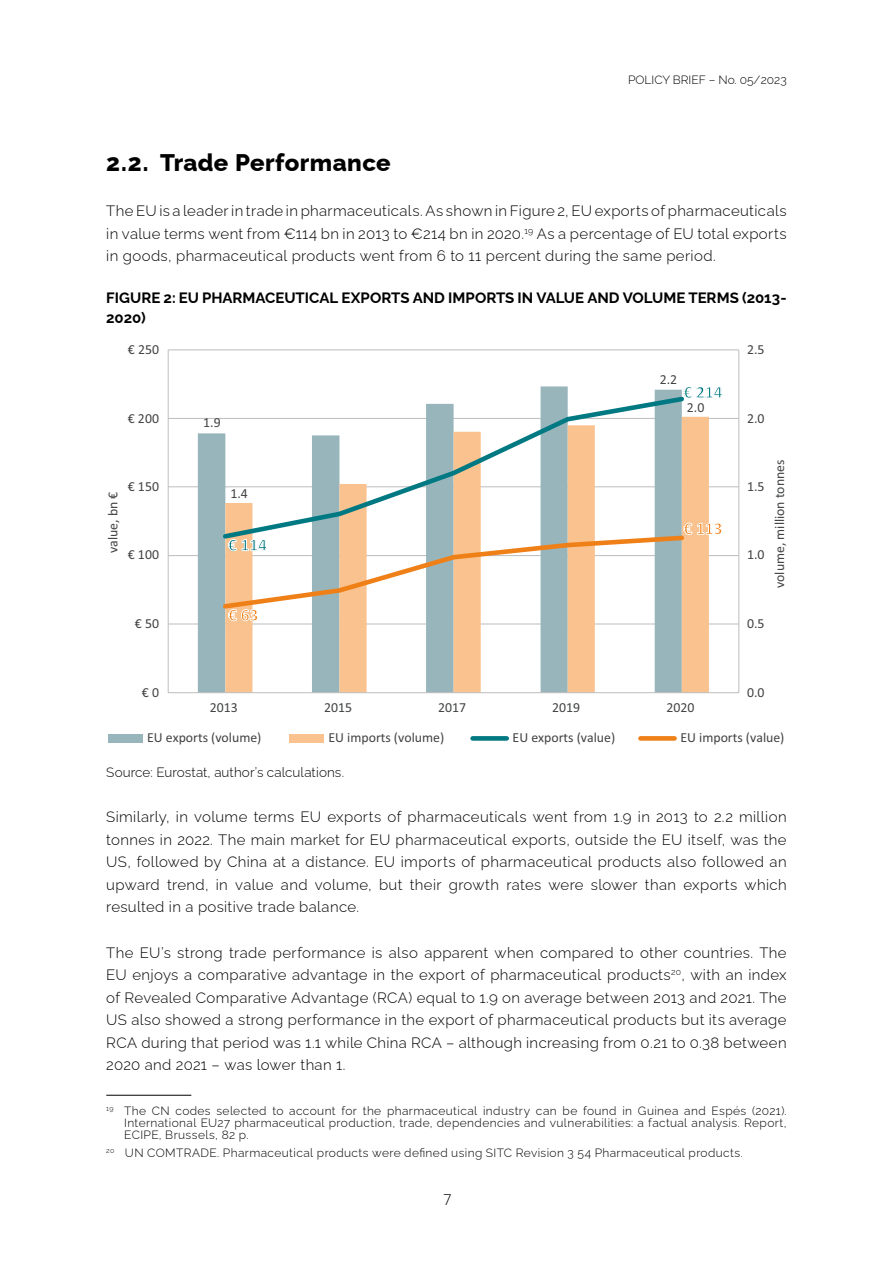
<style>
.page{position:relative;width:893px;height:1263px;background:#fff}
.page>*{position:absolute;margin:0;border:0;box-sizing:border-box;transform-origin:0 0}
.t1{font:100 24px "Raleway";letter-spacing:.015em;color:#000}
.t2{font:700 17.25px "Calibri";color:#017983}
.t3{font:700 17.25px "Calibri";color:#ef8018}
.t4{font:100 15px/22.5px "Raleway";letter-spacing:.02em;color:#000;text-align:justify}
.t5{font:100 15px/19.5px "Raleway";color:#000}
.t6{font:300 15px "Open Sans";color:#000}
.t7{font:13.8px "Calibri";color:#414242}
.t8{font:100 13.5px "Raleway";letter-spacing:.005em;color:#000}
.t9{font:100 12px/12px "Raleway";letter-spacing:.03em;color:#000;text-align:justify}
.t10{font:100 12px "Raleway";color:#000}
</style>
<div class="page">
<hr style="left:168px;top:623px;width:571px;height:1px;background:#bdbdbd">
<hr style="left:168px;top:555px;width:571px;height:1px;background:#bdbdbd">
<hr style="left:168px;top:486px;width:571px;height:1px;background:#bdbdbd">
<hr style="left:168px;top:418px;width:571px;height:1px;background:#bdbdbd">
<hr style="left:168px;top:349px;width:571px;height:1px;background:#bdbdbd">
<svg style="left:198px;top:386px;width:484px;height:306px;fill:#97b5bb"></svg>
<svg style="left:225px;top:417px;width:484px;height:275px"></svg>
<hr style="left:738px;top:350px;width:1px;height:343px;background:#bdbdbd">
<hr style="left:168px;top:350px;width:1px;height:343px;background:#bdbdbd">
<hr style="left:168px;top:692px;width:571px;height:1px;background:#bdbdbd">
<svg style="left:220px;top:394px;width:467px;height:139px"></svg>
<svg style="left:220px;top:533px;width:467px;height:78px"></svg>
<div style="left:108px;top:734px;width:34px;height:9px;background:#97b5bb"></div>
<div style="left:290px;top:734px;width:34px;height:9px;background:#fac28e"></div>
<div style="left:473px;top:736px;width:34px;height:5px;background:#017983"></div>
<div style="left:640px;top:736px;width:35px;height:5px;background:#ef8018"></div>
<hr style="left:106px;top:1095px;width:85px;height:1px;background:#000">
<p class="t10" style="left:628px;top:75px;width:160px">POLICY BRIEF – No. 05/2023</p>
<h1 class="t1" style="left:106px;top:154px;width:286px">2.2. Trade Performance</h1>
<p class="t4" style="left:106px;top:201px;width:682px">The EU is a leader in trade in pharmaceuticals. As shown in Figure 2, EU exports of pharmaceuticals in value terms went from €114 bn in 2013 to €214 bn in 2020.<sup>19</sup> As a percentage of EU total exports in goods, pharmaceutical products went from 6 to 11 percent during the same period.</p>
<p class="t5" style="left:106px;top:289px;width:682px">FIGURE 2: EU PHARMACEUTICAL EXPORTS AND IMPORTS IN VALUE AND VOLUME TERMS (2013-<br>2020)</p>
<p class="t7" style="left:128px;top:344px;width:33px">€ 250</p>
<p class="t7" style="left:128px;top:413px;width:33px">€ 200</p>
<p class="t7" style="left:108px;top:553px;width:63px;rotate:-90deg">value, bn €</p>
<p class="t7" style="left:128px;top:481px;width:33px">€ 150</p>
<p class="t7" style="left:128px;top:550px;width:33px">€ 100</p>
<p class="t7" style="left:135px;top:619px;width:26px">€ 50</p>
<p class="t7" style="left:142px;top:687px;width:19px">€ 0</p>
<p class="t7" style="left:660px;top:374px;width:19px">2.2</p>
<p class="t2" style="left:683px;top:382px;width:40px">€ 214</p>
<p class="t7" style="left:203px;top:418px;width:19px">1.9</p>
<p class="t7" style="left:230px;top:488px;width:19px">1.4</p>
<p class="t2" style="left:228px;top:534px;width:40px">€ 114</p>
<p class="t3" style="left:228px;top:605px;width:32px">€ 63</p>
<p class="t7" style="left:687px;top:402px;width:19px">2.0</p>
<p class="t3" style="left:683px;top:518px;width:40px">€ 113</p>
<p class="t7" style="left:210px;top:702px;width:30px">2013</p>
<p class="t7" style="left:324px;top:702px;width:30px">2015</p>
<p class="t7" style="left:438px;top:702px;width:30px">2017</p>
<p class="t7" style="left:552px;top:702px;width:30px">2019</p>
<p class="t7" style="left:666px;top:702px;width:30px">2020</p>
<p class="t7" style="left:747px;top:344px;width:19px">2.5</p>
<p class="t7" style="left:747px;top:413px;width:19px">2.0</p>
<p class="t7" style="left:747px;top:481px;width:19px">1.5</p>
<p class="t7" style="left:747px;top:550px;width:19px">1.0</p>
<p class="t7" style="left:774px;top:588px;width:130px;rotate:-90deg">volume, million tonnes</p>
<p class="t7" style="left:747px;top:619px;width:19px">0.5</p>
<p class="t7" style="left:747px;top:687px;width:19px">0.0</p>
<p class="t7" style="left:147px;top:733px;width:116px">EU exports (volume)</p>
<p class="t7" style="left:328px;top:733px;width:117px">EU imports (volume)</p>
<p class="t7" style="left:513px;top:733px;width:104px">EU exports (value)</p>
<p class="t7" style="left:680px;top:733px;width:106px">EU imports (value)</p>
<p class="t8" style="left:106px;top:762px;width:239px">Source: Eurostat, author’s calculations.</p>
<p class="t4" style="left:106px;top:804px;width:682px">Similarly, in volume terms EU exports of pharmaceuticals went from 1.9 in 2013 to 2.2 million tonnes in 2022. The main market for EU pharmaceutical exports, outside the EU itself, was the US, followed by China at a distance. EU imports of pharmaceutical products also followed an upward trend, in value and volume, but their growth rates were slower than exports which resulted in a positive trade balance.</p>
<p class="t4" style="left:106px;top:942px;width:682px">The EU’s strong trade performance is also apparent when compared to other countries. The EU enjoys a comparative advantage in the export of pharmaceutical products<sup>20</sup>, with an index of Revealed Comparative Advantage (RCA) equal to 1.9 on average between 2013 and 2021. The US also showed a strong performance in the export of pharmaceutical products but its average RCA during that period was 1.1 while China RCA – although increasing from 0.21 to 0.38 between 2020 and 2021 – was lower than 1.</p>
<p class="t9" style="left:124px;top:1103px;width:664px;text-indent:-18px"><sup>19</sup> The CN codes selected to account for the pharmaceutical industry can be found in Guinea and Espés (2021).<br>International EU27 pharmaceutical production, trade, dependencies and vulnerabilities: a factual analysis. Report, ECIPE, Brussels, 82 p.</p>
<p class="t9" style="left:106px;top:1145px;width:638px"><sup>20</sup> UN COMTRADE. Pharmaceutical products were de昀椀ned using SITC Revision 3 54 Pharmaceutical products.</p>
<p class="t6" style="left:443px;top:1191px;width:10px">7</p>
</div>
